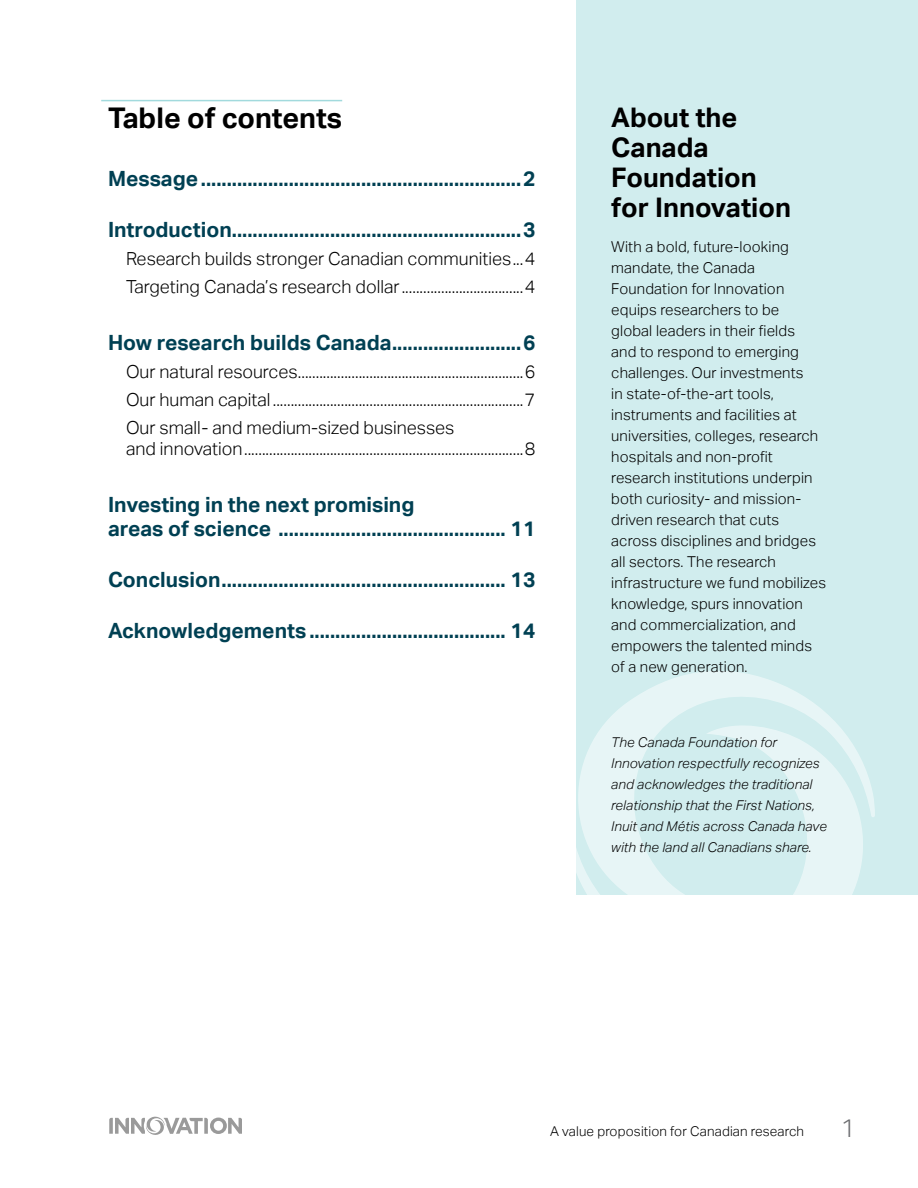
<style>
.page{position:relative;width:918px;height:1188px;background:#fff}
.page>*{position:absolute;margin:0;border:0;box-sizing:border-box;transform-origin:0 0}
.TOC_title{font:700 28.5px "Aktiv Grotesk";color:#000}
.H2_no_Toc{font:700 27px/30px "Aktiv Grotesk";color:#000}
.t1{font:300 25.5px "Aktiv Grotesk";color:#6d6e71}
.t2{font:700 21px/24px "Aktiv Grotesk";color:#004053}
.t3{font:300 18px/21px "Aktiv Grotesk";color:#000}
.Body{font:300 15px/21px "Aktiv Grotesk";letter-spacing:.01em;color:#000}
.Body-2{font:italic 300 13.5px/21px "Aktiv Grotesk";letter-spacing:.01em;color:#000}
.t4{font:300 13.5px "Aktiv Grotesk";letter-spacing:.01em;color:#000}
</style>
<div class="page">
<svg style="left:109px;top:1117px;width:132px;height:18px"></svg>
<hr style="left:101px;top:100px;width:241px;height:1px;background:#a2dadd">
<div style="left:577px;top:0;width:341px;height:894px;background:#d1edee"></div>
<svg style="left:577px;top:671px;width:298px;height:224px"></svg>
<p class="TOC_title" style="left:108px;top:102px;width:236px">Table of contents</p>
<p class="t2" style="left:108px;top:167px;width:429px">Message..............................................................2</p>
<p class="t2" style="left:108px;top:218px;width:429px">Introduction........................................................3</p>
<p class="t3" style="left:126px;top:248px;width:411px">Research builds stronger Canadian communities...4</p>
<p class="t3" style="left:126px;top:276px;width:411px">Targeting Canada’s research dollar..................................4</p>
<p class="t2" style="left:108px;top:331px;width:429px">How research builds Canada.........................6</p>
<p class="t3" style="left:126px;top:361px;width:411px">Our natural resources...............................................................6</p>
<p class="t3" style="left:126px;top:389px;width:411px">Our human capital ......................................................................7</p>
<p class="t3" style="left:126px;top:417px;width:411px">Our small- and medium-sized businesses<br>and innovation..............................................................................8</p>
<p class="t2" style="left:108px;top:493px;width:429px">Investing in the next promising<br>areas of science ............................................ 11</p>
<p class="t2" style="left:108px;top:568px;width:429px">Conclusion....................................................... 13</p>
<p class="t2" style="left:108px;top:619px;width:429px">Acknowledgements ...................................... 14</p>
<p class="H2_no_Toc" style="left:611px;top:103px;width:181px">About the<br>Canada<br>Foundation for Innovation</p>
<p class="Body" style="left:611px;top:236px;width:216px">With a bold, future-looking mandate, the Canada<br>Foundation for Innovation equips researchers to be<br>global leaders in their fields<br>and to respond to emerging challenges. Our investments<br>in state-of-the-art tools, instruments and facilities at universities, colleges, research hospitals and non-profit research institutions underpin both curiosity- and mission&shy;driven research that cuts across disciplines and bridges all sectors. The research infrastructure we fund mobilizes knowledge, spurs innovation and commercialization, and empowers the talented minds of a new generation.</p>
<p class="Body-2" style="left:611px;top:732px;width:217px">The Canada Foundation for Innovation respectfully recognizes and acknowledges the traditional relationship that the First Nations, Inuit and Métis across Canada have with the land all Canadians share.</p>
<p class="t4" style="left:550px;top:1124px;width:256px">A value proposition for Canadian research</p>
<h3 class="t1" style="left:841px;top:1113px;width:17px">1</h3>
</div>
